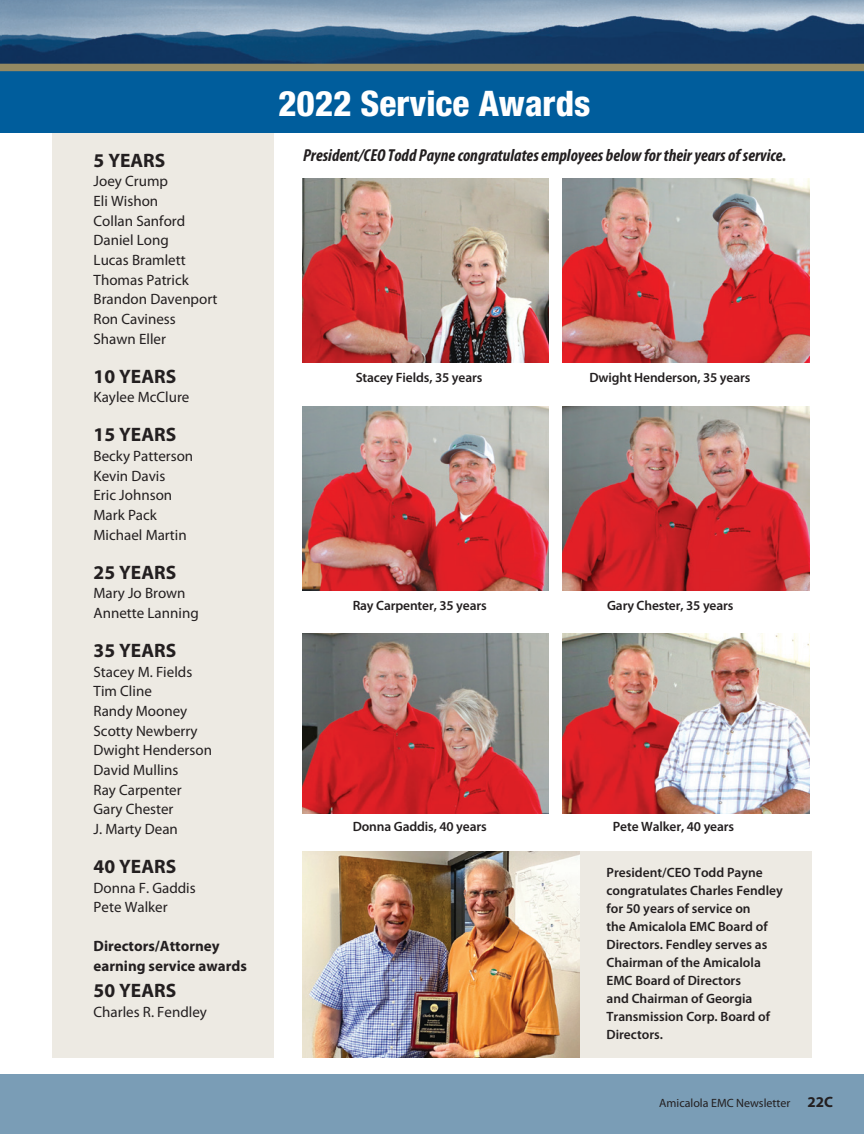
<style>
.page{position:relative;width:864px;height:1134px;background:#fff}
.page>*{position:absolute;margin:0;border:0;box-sizing:border-box;transform-origin:0 0}
.t1{font:800 condensed 35.25px "Helvetica Neue LT Std";color:#fff}
.t2{font:700 19.5px "Myriad Pro";color:#231f20}
.t3{font:italic 700 condensed 17.4px "Myriad Pro";color:#231f20}
.t4{font:15px/19.6px "Myriad Pro";color:#231f20}
.t5{font:700 15px/19.5px "Myriad Pro";color:#231f20}
.t6{font:600 13.5px/18px "Myriad Pro";color:#231f20}
.t7{font:12px "Myriad Pro";color:#231f20}
.s1{font-weight:700;font-size:15px}
</style>
<div class="page">
<div style="left:52px;top:116px;width:222px;height:941px;background:#edeae3"></div>
<div style="left:0;top:68px;width:864px;height:65px;background:#005d9c"></div>
<img style="left:0;top:0;width:864px;height:64px">
<div style="left:0;top:64px;width:864px;height:7px;background:#948962"></div>
<div style="left:0;top:1075px;width:864px;height:59px;background:#7a9db6"></div>
<img style="left:302px;top:851px;width:278px;height:206px">
<img style="left:302px;top:178px;width:247px;height:184px">
<img style="left:563px;top:178px;width:246px;height:184px">
<img style="left:302px;top:406px;width:247px;height:184px">
<img style="left:563px;top:406px;width:246px;height:184px">
<img style="left:563px;top:633px;width:246px;height:180px">
<img style="left:302px;top:633px;width:247px;height:180px">
<div style="left:580px;top:851px;width:231px;height:206px;background:#edeae3"></div>
<h2 class="t2" style="left:94px;top:149px;width:73px">5 YEARS</h2>
<p class="t4" style="left:94px;top:171px;width:125px">Joey Crump<br>Eli Wishon<br>Collan Sanford<br>Daniel Long<br>Lucas Bramlett<br>Thomas Patrick<br>Brandon Davenport<br>Ron Caviness<br>Shawn Eller</p>
<h2 class="t2" style="left:94px;top:365px;width:84px">10 YEARS</h2>
<p class="t4" style="left:94px;top:387px;width:97px">Kaylee McClure</p>
<h2 class="t2" style="left:94px;top:424px;width:84px">15 YEARS</h2>
<p class="t4" style="left:94px;top:446px;width:101px">Becky Patterson<br>Kevin Davis<br>Eric Johnson<br>Mark Pack<br>Michael Martin</p>
<h2 class="t2" style="left:94px;top:561px;width:84px">25 YEARS</h2>
<p class="t4" style="left:94px;top:583px;width:107px">Mary Jo Brown<br>Annette Lanning</p>
<h2 class="t2" style="left:94px;top:639px;width:84px">35 YEARS</h2>
<p class="t4" style="left:94px;top:662px;width:120px">Stacey M. Fields<br>Tim Cline<br>Randy Mooney<br>Scotty Newberry<br>Dwight Henderson<br>David Mullins<br>Ray Carpenter<br>Gary Chester<br>J. Marty Dean</p>
<h2 class="t2" style="left:94px;top:855px;width:84px">40 YEARS</h2>
<p class="t4" style="left:94px;top:878px;width:104px">Donna F. Gaddis<br>Pete Walker</p>
<p class="t5" style="left:94px;top:937px;width:155px">Directors/Attorney earning service awards</p>
<h2 class="t2" style="left:94px;top:980px;width:84px">50 YEARS</h2>
<p class="t4" style="left:94px;top:1002px;width:115px">Charles R. Fendley</p>
<h1 class="t1" style="left:278px;top:82px;width:314px">2022 Service Awards</h1>
<p class="t3" style="left:303px;top:146px;width:485px">President/CEO Todd Payne congratulates employees below for their years of service.</p>
<p class="t6" style="left:356px;top:368px;width:128px">Stacey Fields, 35 years</p>
<p class="t6" style="left:589px;top:368px;width:163px">Dwight Henderson, 35 years</p>
<p class="t6" style="left:353px;top:596px;width:136px">Ray Carpenter, 35 years</p>
<p class="t6" style="left:607px;top:596px;width:128px">Gary Chester, 35 years</p>
<p class="t6" style="left:353px;top:817px;width:135px">Donna Gaddis, 40 years</p>
<p class="t6" style="left:613px;top:817px;width:123px">Pete Walker, 40 years</p>
<p class="t6" style="left:607px;top:863px;width:178px">President/CEO Todd Payne congratulates Charles Fendley for 50 years of service on<br>the Amicalola EMC Board of<br>Directors. Fendley serves as<br>Chairman of the Amicalola<br>EMC Board of Directors<br>and Chairman of Georgia<br>Transmission Corp. Board of<br>Directors.</p>
<p class="t7" style="left:659px;top:1096px;width:175px">Amicalola EMC Newsletter <span class="s1">22C</span></p>
</div>
